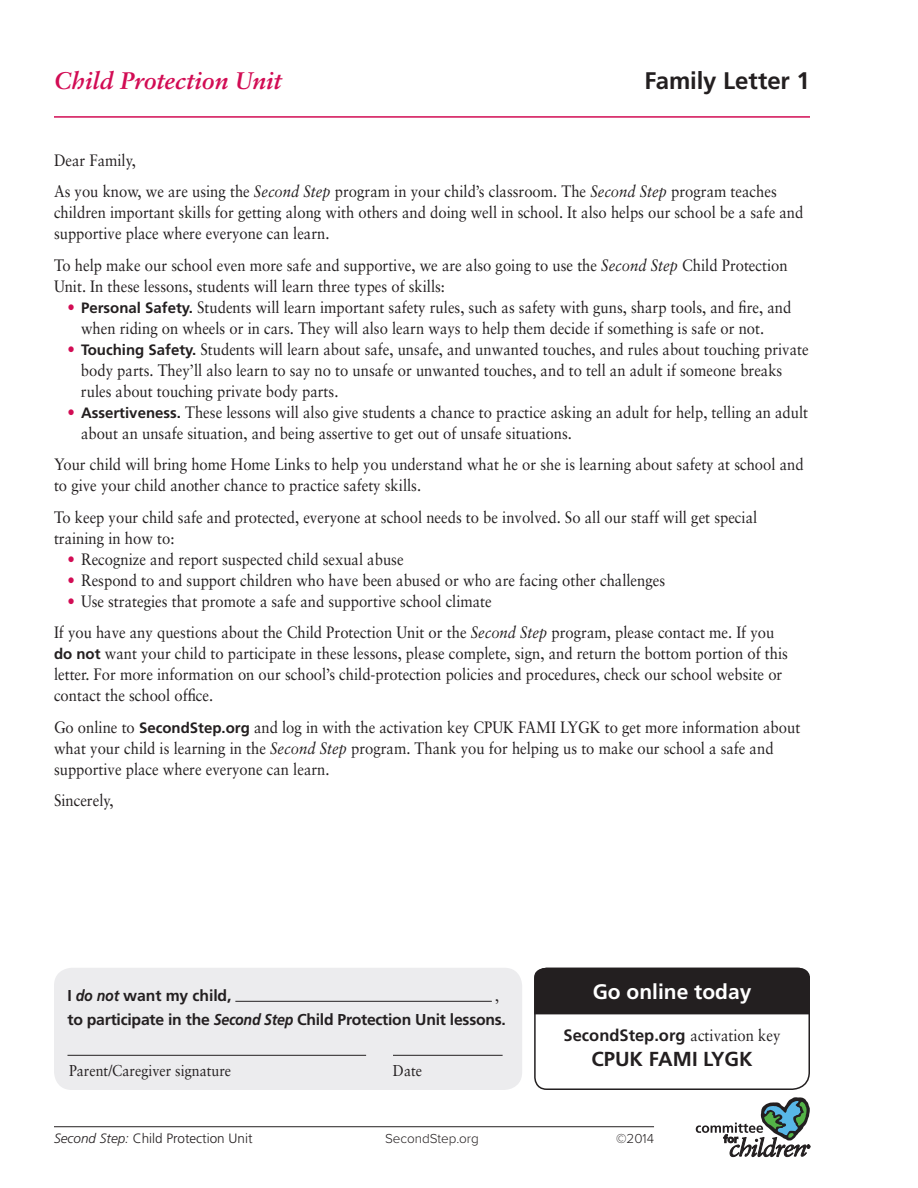
<style>
.page{position:relative;width:918px;height:1188px;background:#fff}
.page>*{position:absolute;margin:0;border:0;box-sizing:border-box;transform-origin:0 0}
.t1{font:italic 700 24px "Sabon";color:#d20c54}
.t2{font:700 24px "Frutiger";letter-spacing:-.005em;color:#231f20}
.t3{font:700 21px "Frutiger";color:#fff}
.t4{font:700 20.25px "Frutiger";color:#231f20}
.t5{font:16.5px/21px "Sabon";color:#231f20;scale:.9 1}
.t6{font:700 16.5px "Frutiger";color:#231f20}
.t7{font:700 15.75px "Frutiger";letter-spacing:-.015em;color:#231f20}
.t8{font:15.75px "Sabon";color:#231f20;scale:.9 1}
.t9{font:300 13.5px "Frutiger";color:#231f20}
.t10{font:300 13.5px "Proxima Nova";color:#231f20}
.s1{font-style:italic}
.s2{color:#d20c54}
.s3{font-family:"Frutiger";font-weight:700;font-size:15px}
.s4{font-family:"Sabon";font-weight:400}
</style>
<div class="page">
<div style="left:54px;top:968px;width:468px;height:122px;background:#ececee;border-radius:18px"></div>
<hr style="left:235px;top:1001px;width:257px;height:1px;background:#231f20">
<hr style="left:68px;top:1055px;width:298px;height:1px;background:#231f20">
<hr style="left:393px;top:1055px;width:110px;height:1px;background:#231f20">
<hr style="left:54px;top:1126px;width:600px;height:1px;background:#231f20">
<svg style="left:696px;top:1097px;width:114px;height:60px"></svg>
<hr style="left:54px;top:116px;width:756px;height:2px;background:#d20c54">
<svg style="left:534px;top:967px;width:276px;height:123px"></svg>
<h1 class="t1" style="left:54px;top:66px;width:229px">Child Protection Unit</h1>
<h1 class="t2" style="left:644px;top:66px;width:167px">Family Letter 1</h1>
<p class="t5" style="left:54px;top:144px;width:805px;line-height:31.5px">Dear Family,<br>As you know, we are using the <span class="s1">Second Step</span> program in your child’s classroom. The <span class="s1">Second Step</span> program teaches</p>
<p class="t5" style="left:54px;top:202px;width:834px">children important skills for getting along with others and doing well in school. It also helps our school be a safe and supportive place where everyone can learn.</p>
<p class="t5" style="left:54px;top:254px;width:817px">To help make our school even more safe and supportive, we are also going to use the <span class="s1">Second Step</span> Child Protection<br>Unit. In these lessons, students will learn three types of skills:</p>
<p class="t5" style="left:81px;top:296px;width:791px;text-indent:-14px"><span class="s2">•</span> <span class="s3">Personal Safety.</span> Students will learn important safety rules, such as safety with guns, sharp tools, and fire, and when riding on wheels or in cars. They will also learn ways to help them decide if something is safe or not.</p>
<p class="t5" style="left:81px;top:338px;width:810px;text-indent:-13px"><span class="s2">•</span> <span class="s3">Touching Safety.</span> Students will learn about safe, unsafe, and unwanted touches, and rules about touching private body parts. They’ll also learn to say no to unsafe or unwanted touches, and to tell an adult if someone breaks rules about touching private body parts.</p>
<p class="t5" style="left:81px;top:401px;width:809px;text-indent:-14px"><span class="s2">•</span> <span class="s3">Assertiveness.</span> These lessons will also give students a chance to practice asking an adult for help, telling an adult about an unsafe situation, and being assertive to get out of unsafe situations.</p>
<p class="t5" style="left:54px;top:454px;width:835px">Your child will bring home Home Links to help you understand what he or she is learning about safety at school and to give your child another chance to practice safety skills.</p>
<p class="t5" style="left:54px;top:506px;width:783px">To keep your child safe and protected, everyone at school needs to be involved. So all our staff will get special training in how to:</p>
<p class="t5" style="left:68px;top:548px;width:375px"><span class="s2">•</span> Recognize and report suspected child sexual abuse</p>
<p class="t5" style="left:68px;top:569px;width:666px"><span class="s2">•</span> Respond to and support children who have been abused or who are facing other challenges</p>
<p class="t5" style="left:54px;top:585px;width:802px;line-height:31.5px;text-indent:13px"><span class="s2">•</span> Use strategies that promote a safe and supportive school climate<br>If you have any questions about the Child Protection Unit or the <span class="s1">Second Step</span> program, please contact me. If you</p>
<p class="t5" style="left:54px;top:643px;width:817px"><span class="s3">do not</span> want your child to participate in these lessons, please complete, sign, and return the bottom portion of this letter. For more information on our school’s child-protection policies and procedures, check our school website or contact the school office.</p>
<p class="t5" style="left:54px;top:716px;width:831px">Go online to <span class="s3">SecondStep.org</span> and log in with the activation key CPUK FAMI LYGK to get more information about what your child is learning in the <span class="s1">Second Step</span> program. Thank you for helping us to make our school a safe and supportive place where everyone can learn.</p>
<p class="t5" style="left:54px;top:790px;width:68px">Sincerely,</p>
<p class="t7" style="left:68px;top:987px;width:166px">I <span class="s1">do not</span> want my child,</p>
<p class="t8" style="left:495px;top:987px;width:6px">,</p>
<p class="t7" style="left:68px;top:1011px;width:440px">to participate in the <span class="s1">Second Step</span> Child Protection Unit lessons.</p>
<p class="t8" style="left:69px;top:1062px;width:182px">Parent/Caregiver signature</p>
<p class="t8" style="left:393px;top:1062px;width:34px">Date</p>
<p class="t3" style="left:593px;top:979px;width:160px">Go online today</p>
<p class="t6" style="left:564px;top:1025px;width:218px">SecondStep.org <span class="s4">activation key</span></p>
<p class="t4" style="left:591px;top:1047px;width:163px">CPUK FAMI LYGK</p>
<p class="t9" style="left:54px;top:1131px;width:200px"><span class="s1">Second Step:</span> Child Protection Unit</p>
<p class="t10" style="left:385px;top:1131px;width:95px">SecondStep.org</p>
<p class="t10" style="left:616px;top:1131px;width:40px">©2014</p>
</div>
